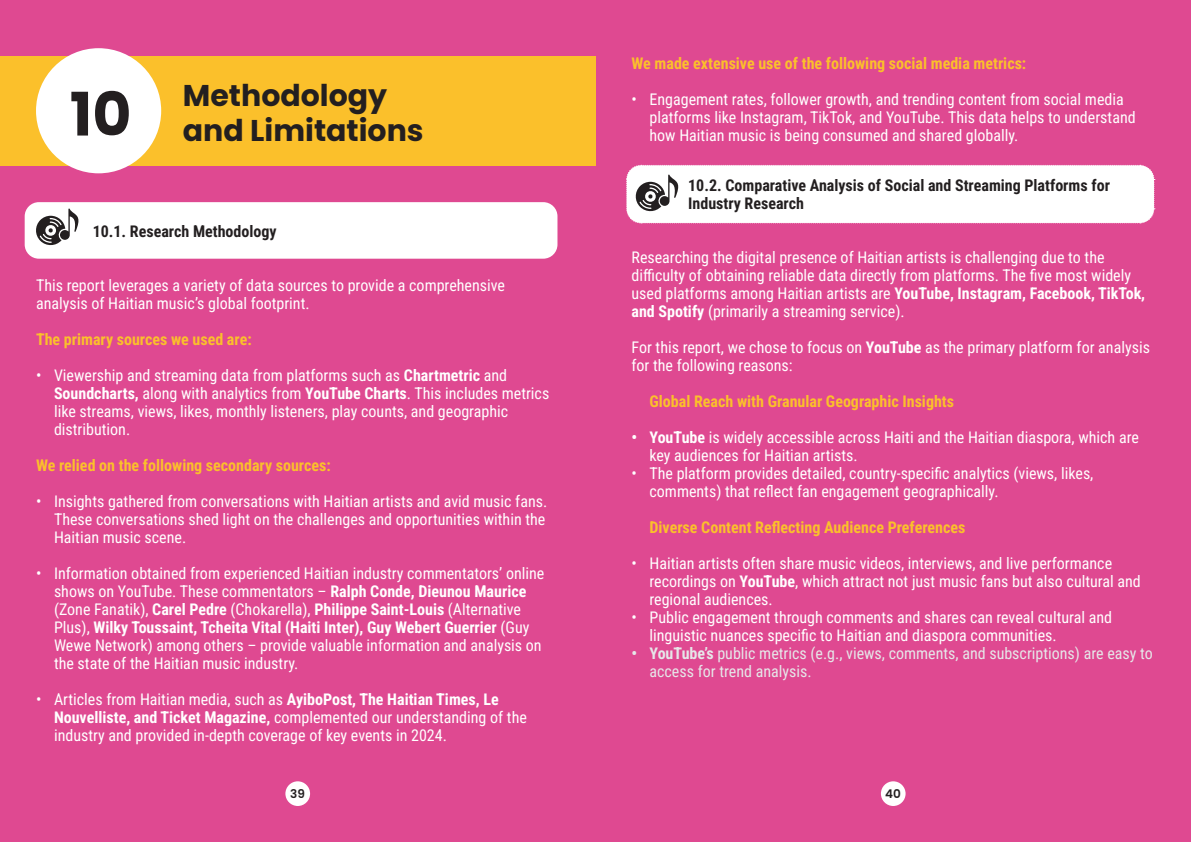
<style>
.page{position:relative;width:1191px;height:842px;background:#df4991}
.page>*{position:absolute;margin:0;border:0;box-sizing:border-box;transform-origin:0 0}
.Cover_H1{font:700 60px "Poppins";color:#231f20}
.Cover_H1-2{font:700 30px "Poppins";color:#231f20}
.t1{font:16px/18px "Roboto Condensed";color:#fff}
.t2{font:700 16px "Roboto Condensed";color:#fbc02b}
.t3{font:700 16px/18px "Roboto Condensed";color:#231f20}
.t4{font:16px/18px "Roboto Condensed";color:#e6e7e9}
.t5{font:600 12px "Poppins";color:#231f20}
.s1{font-weight:700}
.s2{font-weight:700;color:#df4991}
</style>
<div class="page">
<div style="left:285px;top:781px;width:25px;height:25px;background:#fff;border-radius:50%"></div>
<div style="left:881px;top:781px;width:24px;height:25px;background:#fff;border-radius:50%"></div>
<svg style="left:626px;top:164px;width:529px;height:60px;background:#f8f2f5"></svg>
<div style="left:25px;top:202px;width:532px;height:57px;background:#fff;border-radius:14px"></div>
<div style="left:0;top:56px;width:595px;height:109px;background:#fbc02b"></div>
<div style="left:36px;top:48px;width:125px;height:125px;background:#fff;border-radius:50%"></div>
<svg style="left:36px;top:208px;width:43px;height:38px"></svg>
<p class="Cover_H1" style="left:70px;top:80px;width:63px">10</p>
<p class="Cover_H1-2" style="left:183px;top:78px;width:206px">Methodology</p>
<p class="Cover_H1-2" style="left:183px;top:113px;width:242px">and Limitations</p>
<p class="t3" style="left:93px;top:222px;width:185px">10.1. Research Methodology</p>
<p class="t1" style="left:36px;top:276px;width:470px">This report leverages a variety of data sources to provide a comprehensive analysis of Haitian music’s global footprint.</p>
<p class="t2" style="left:36px;top:328px;width:217px">The primary sources we used are:</p>
<p class="t1" style="left:54px;top:366px;width:497px;text-indent:-18px">• Viewership and streaming data from platforms such as <span class="s1">Chartmetric</span> and <span class="s1">Soundcharts,</span> along with analytics from <span class="s1">YouTube Charts</span>. This includes metrics like streams, views, likes, monthly listeners, play counts, and geographic distribution.</p>
<p class="t2" style="left:36px;top:454px;width:296px">We relied on the following secondary sources:</p>
<p class="t1" style="left:54px;top:492px;width:495px;text-align:justify;text-indent:-18px">• Insights gathered from conversations with Haitian artists and avid music fans.<br>These conversations shed light on the challenges and opportunities within the Haitian music scene.</p>
<p class="t1" style="left:54px;top:564px;width:492px;text-indent:-18px">• Information obtained from experienced Haitian industry commentators’ online shows on YouTube. These commentators – <span class="s1">Ralph Conde, Dieunou Maurice </span>(Zone Fanatik), <span class="s1">Carel Pedre</span> (Chokarella), <span class="s1">Philippe Saint-Louis</span> (Alternative Plus), <span class="s1">Wilky Toussaint, Tcheita Vital (Haiti Inter), Guy Webert Guerrier</span> (Guy Wewe Network) among others – provide valuable information and analysis on the state of the Haitian music industry.</p>
<p class="t1" style="left:54px;top:690px;width:474px;text-indent:-18px">• Articles from Haitian media, such as <span class="s1">AyiboPost, The Haitian Times, Le<br>Nouvelliste, and Ticket Magazine,</span> complemented our understanding of the industry and provided in-depth coverage of key events in 2024.</p>
<p class="t2" style="left:631px;top:52px;width:396px">We made extensive use of the following social media metrics:</p>
<p class="t1" style="left:649px;top:89px;width:487px;text-indent:-18px">• Engagement rates, follower growth, and trending content from social media platforms like Instagram, TikTok, and YouTube. This data helps to understand how Haitian music is being consumed and shared globally.</p>
<p class="t3" style="left:688px;top:176px;width:423px">10.2. Comparative Analysis of Social and Streaming Platforms for<br>Industry Research</p>
<p class="t1" style="left:631px;top:248px;width:515px">Researching the digital presence of Haitian artists is challenging due to the difficulty of obtaining reliable data directly from platforms. The five most widely used platforms among Haitian artists are <span class="s1">YouTube, Instagram, Facebook, TikTok, and Spotify</span> (primarily a streaming service).</p>
<p class="t1" style="left:631px;top:338px;width:520px">For this report, we chose to focus on <span class="s1">YouTube</span> as the primary platform for analysis for the following reasons:</p>
<p class="t2" style="left:649px;top:390px;width:306px">Global Reach with Granular Geographic Insights</p>
<p class="t1" style="left:649px;top:428px;width:491px;text-indent:-18px"><span class="s1">• YouTube</span> is widely accessible across Haiti and the Haitian diaspora, which are key audiences for Haitian artists.</p>
<p class="t1" style="left:649px;top:464px;width:445px;text-indent:-18px">• The platform provides detailed, country-specific analytics (views, likes, comments) that reflect fan engagement geographically.</p>
<p class="t2" style="left:649px;top:516px;width:317px">Diverse Content Reflecting Audience Preferences</p>
<p class="t1" style="left:649px;top:554px;width:493px;text-indent:-18px">• Haitian artists often share music videos, interviews, and live performance recordings on <span class="s1">YouTube</span>, which attract not just music fans but also cultural and regional audiences.</p>
<p class="t1" style="left:631px;top:608px;width:482px;text-align:center">• Public engagement through comments and shares can reveal cultural and linguistic nuances specific to Haitian and diaspora communities.<span class="s2">Mining</span></p>
<p class="t4" style="left:649px;top:644px;width:505px;text-indent:-18px"><span class="s1">• YouTube’s</span> public metrics (e.g., views, comments, and subscriptions) are easy to access for trend analysis.</p>
<p class="t5" style="left:290px;top:787px;width:16px">39</p>
<p class="t5" style="left:885px;top:787px;width:17px">40</p>
</div>
